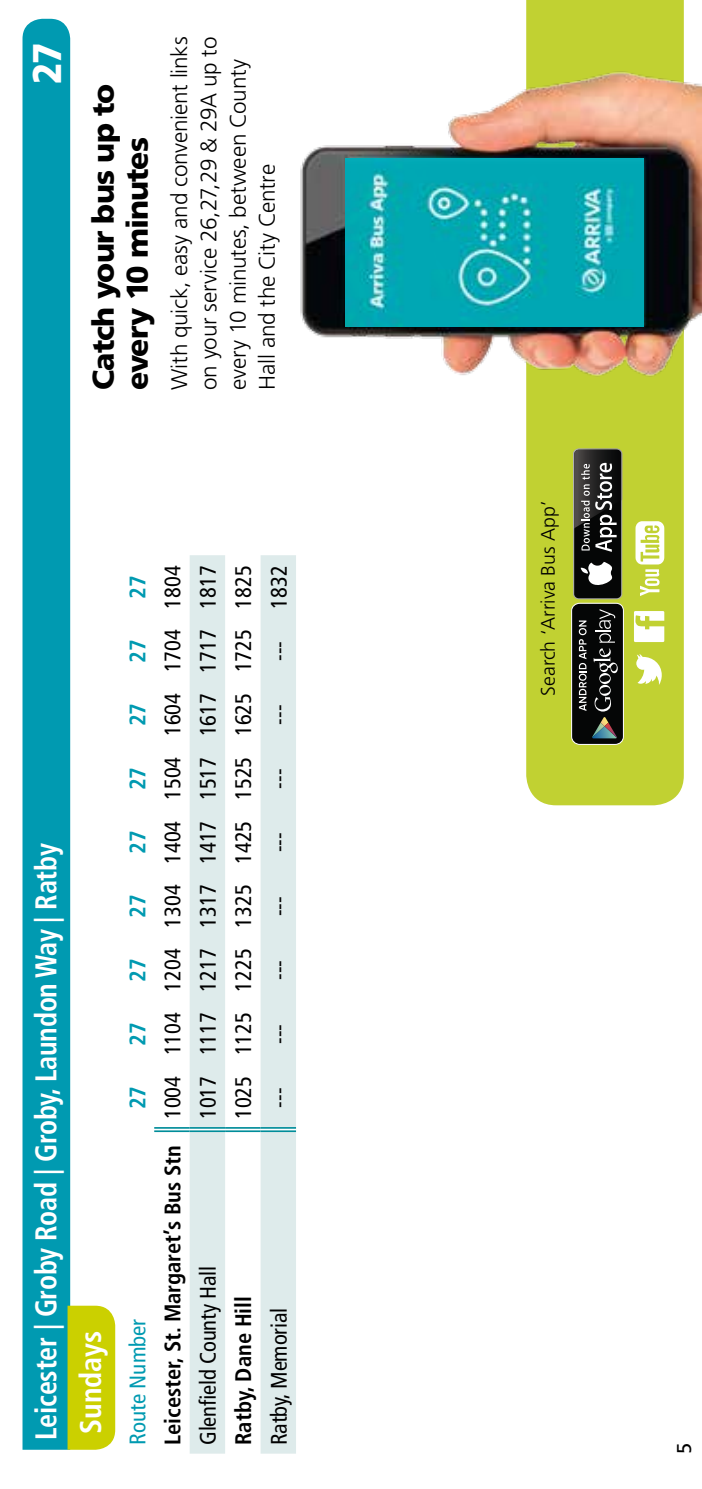
<style>
.page{position:relative;width:702px;height:1489px;background:#fff}
.page>*{position:absolute;margin:0;border:0;box-sizing:border-box;transform-origin:0 0}
.t1{font:900 40px "Frutiger";color:#fff;scale:.88 1}
.t2{font:700 condensed 30px "Frutiger";letter-spacing:-.01em;color:#fff;scale:.94 1}
.t3{font:900 30px/34px "Frutiger";letter-spacing:-.03em;color:#000}
.t4{font:700 condensed 30px "Frutiger";letter-spacing:-.01em;color:#fff}
.t5{font:condensed 22.5px/35px "Frutiger";color:#000}
.t6{font:300 22.5px/29.2px "Frutiger";letter-spacing:-.01em;color:#000}
.t7{font:700 condensed 22.5px "Frutiger";color:#009ab1}
.t8{font:700 condensed 22.5px "Frutiger";color:#000}
.t9{font:condensed 22.5px "Frutiger";color:#009ab1}
.t10{font:20px "Frutiger";color:#000}
.t11{font:300 19.5px "Frutiger";color:#000}
.s1{font-weight:700;color:#009ab1}
.s2{font-weight:700}
</style>
<div class="page">
<div style="left:526px;top:0;width:157px;height:805px;background:#c1d132"></div>
<svg style="left:190px;top:555px;width:106px;height:898px;fill:#deebeb"></svg>
<svg style="left:154px;top:1128px;width:36px;height:1px"></svg>
<svg style="left:190px;top:1128px;width:35px;height:2px"></svg>
<svg style="left:225px;top:1128px;width:35px;height:2px"></svg>
<svg style="left:260px;top:1128px;width:36px;height:2px"></svg>
<hr style="left:154px;top:1130px;width:36px;height:1px;background:#008d9a">
<hr style="left:154px;top:1126px;width:36px;height:2px;background:#008d9a">
<hr style="left:190px;top:1130px;width:35px;height:1px;background:#008d9a">
<hr style="left:190px;top:1126px;width:35px;height:2px;background:#008d9a">
<hr style="left:225px;top:1130px;width:35px;height:1px;background:#008d9a">
<hr style="left:225px;top:1126px;width:35px;height:2px;background:#008d9a">
<hr style="left:260px;top:1130px;width:36px;height:1px;background:#008d9a">
<hr style="left:260px;top:1126px;width:36px;height:2px;background:#008d9a">
<img style="left:300px;top:23px;width:402px;height:373px">
<img style="left:345px;top:158px;width:298px;height:168px">
<div style="left:571px;top:603px;width:52px;height:141px;background:#050606;border-radius:8px"></div>
<div style="left:571px;top:602px;width:53px;height:143px;border:1px solid #fff;border-radius:8px"></div>
<svg style="left:593px;top:648px;width:24px;height:63px"></svg>
<svg style="left:595px;top:609px;width:20px;height:33px"></svg>
<svg style="left:592px;top:717px;width:25px;height:21px"></svg>
<svg style="left:579px;top:620px;width:7px;height:91px"></svg>
<svg style="left:573px;top:448px;width:49px;height:151px"></svg>
<div style="left:574px;top:449px;width:47px;height:149px;background:#050606;border-radius:4px"></div>
<svg style="left:580px;top:562px;width:32px;height:23px"></svg>
<img style="left:573px;top:448px;width:49px;height:81px">
<img style="left:574px;top:449px;width:47px;height:79px">
<svg style="left:595px;top:463px;width:21px;height:89px"></svg>
<svg style="left:581px;top:464px;width:8px;height:86px"></svg>
<svg style="left:636px;top:653px;width:25px;height:32px"></svg>
<svg style="left:634px;top:611px;width:30px;height:31px"></svg>
<svg style="left:635px;top:521px;width:29px;height:75px"></svg>
<div style="left:22px;top:19px;width:48px;height:1430px;background:#009ab1"></div>
<div style="left:67px;top:1305px;width:48px;height:144px;background:#cbd000"></div>
<h1 class="t1" style="left:23px;top:84px;width:49px;rotate:-90deg">27</h1>
<h2 class="t3" style="left:86px;top:390px;width:308px;rotate:-90deg">Catch your bus up to every 10 minutes</h2>
<p class="t6" style="left:165px;top:390px;width:355px;rotate:-90deg">With quick, easy and convenient links on your service 26,27,29 &amp; 29A up to every 10 minutes, between County<br>Hall and the City Centre</p>
<h2 class="t2" style="left:28px;top:1439px;width:636px;rotate:-90deg">Leicester | Groby Road | Groby, Laundon Way | Ratby</h2>
<h2 class="t4" style="left:73px;top:1433px;width:105px;rotate:-90deg">Sundays</h2>
<p class="t5" style="left:120px;top:1444px;width:881px;text-indent:846px;rotate:-90deg"><span class="s1">27<br></span><span class="s2">Leicester, St. Margaret’s Bus Stn</span> 1004 1104 1204 1304 1404 1504 1604 1704 1804<br>Glenfield County Hall</p>
<p class="t5" style="left:191px;top:1119px;width:555px;rotate:-90deg">1017 1117 1217 1317 1417 1517 1617 1717 1817</p>
<p class="t7" style="left:124px;top:662px;width:25px;rotate:-90deg">27</p>
<p class="t7" style="left:124px;top:726px;width:25px;rotate:-90deg">27</p>
<p class="t7" style="left:124px;top:790px;width:25px;rotate:-90deg">27</p>
<p class="t7" style="left:124px;top:854px;width:25px;rotate:-90deg">27</p>
<p class="t7" style="left:124px;top:917px;width:25px;rotate:-90deg">27</p>
<p class="t7" style="left:124px;top:981px;width:25px;rotate:-90deg">27</p>
<p class="t7" style="left:124px;top:1045px;width:25px;rotate:-90deg">27</p>
<p class="t7" style="left:124px;top:1109px;width:25px;rotate:-90deg">27</p>
<p class="t9" style="left:125px;top:1444px;width:128px;rotate:-90deg">Route Number</p>
<p class="t5" style="left:226px;top:1119px;width:555px;rotate:-90deg">1025 1125 1225 1325 1425 1525 1625 1725 1825</p>
<p class="t5" style="left:261px;top:608px;width:45px;rotate:-90deg">1832</p>
<p class="t5" style="left:261px;top:661px;width:21px;rotate:-90deg">---</p>
<p class="t5" style="left:261px;top:724px;width:21px;rotate:-90deg">---</p>
<p class="t5" style="left:261px;top:788px;width:21px;rotate:-90deg">---</p>
<p class="t5" style="left:261px;top:852px;width:21px;rotate:-90deg">---</p>
<p class="t5" style="left:261px;top:916px;width:21px;rotate:-90deg">---</p>
<p class="t5" style="left:261px;top:979px;width:21px;rotate:-90deg">---</p>
<p class="t5" style="left:261px;top:1043px;width:21px;rotate:-90deg">---</p>
<p class="t5" style="left:261px;top:1107px;width:21px;rotate:-90deg">---</p>
<p class="t8" style="left:230px;top:1444px;width:150px;rotate:-90deg">Ratby, Dane Hill</p>
<p class="t5" style="left:261px;top:1444px;width:139px;rotate:-90deg">Ratby, Memorial</p>
<p class="t11" style="left:537px;top:695px;width:196px;rotate:-90deg">Search ‘Arriva Bus App’</p>
<p class="t10" style="left:672px;top:1453px;width:13px;rotate:-90deg">5</p>
</div>
